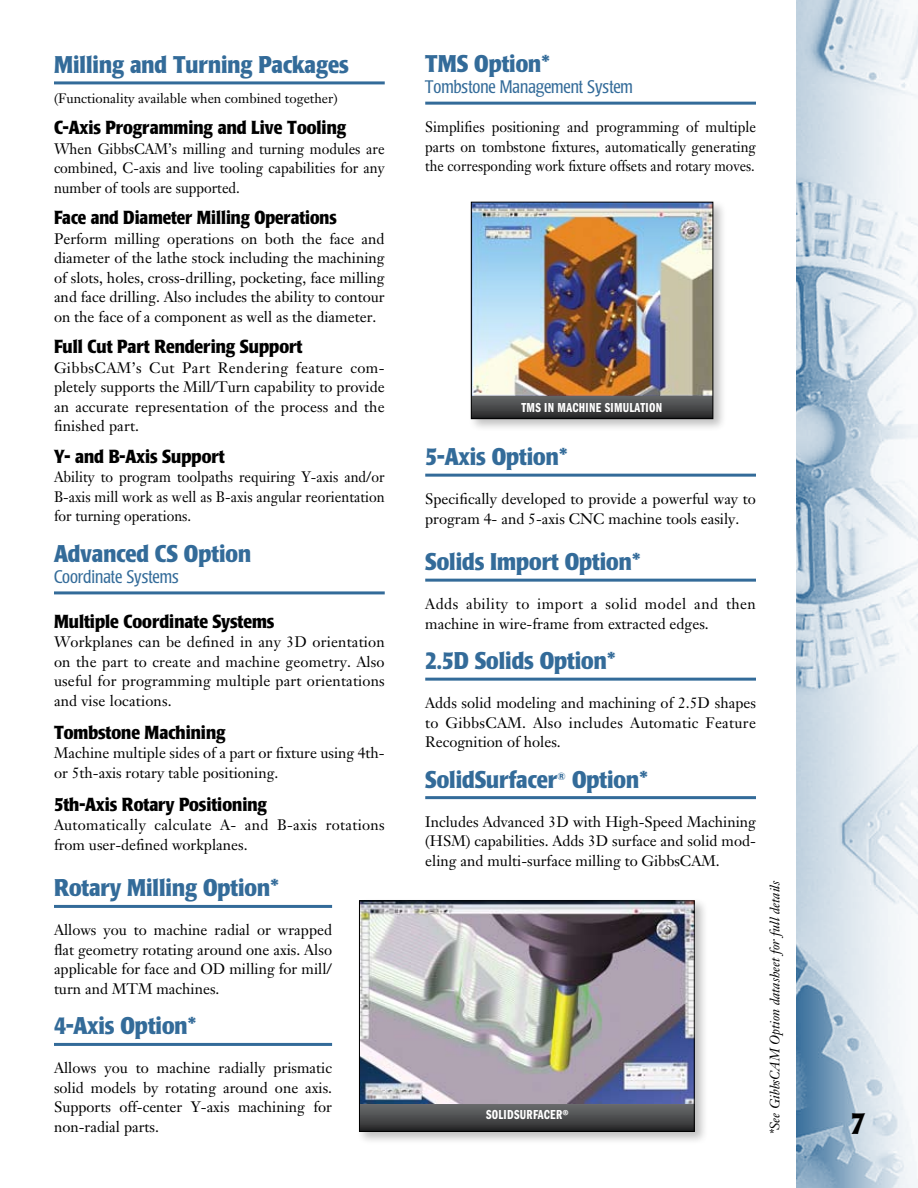
<style>
.page{position:relative;width:918px;height:1188px;background:#fff}
.page>*{position:absolute;margin:0;border:0;box-sizing:border-box;transform-origin:0 0}
.t1{font:700 condensed 30px "Poppl Laudatio";color:#000}
.t2{font:700 condensed 24px "Poppl Laudatio";color:#336b99}
.t3{font:700 condensed 18.75px "Poppl Laudatio";color:#000}
.t4{font:300 condensed 18px "Poppl Laudatio";color:#336b99}
.t5{font:15px/19.5px "Janson Text";color:#000;text-align:justify}
.t6{font:15px/19.5px "Janson Text";color:#000;text-align:justify;scale:.95 1}
.t7{font:15px/19.5px "Janson Text";letter-spacing:.02em;color:#000}
.t8{font:13.5px "Janson Text";color:#000}
.t9{font:italic 13.5px "Janson Text";color:#000}
.t10{font:13.5px "Franklin Gothic Demi Cmpr";letter-spacing:.02em;color:#fff}
.t11{font:700 condensed 10.5px "Poppl Laudatio";color:#336b99}
.s1{font-stretch:normal}
</style>
<div class="page">
<img style="left:796px;top:0;width:122px;height:1188px">
<hr style="left:54px;top:81px;width:331px;height:3px;background:#336b99">
<hr style="left:54px;top:591px;width:331px;height:3px;background:#336b99">
<hr style="left:54px;top:905px;width:278px;height:3px;background:#336b99">
<hr style="left:54px;top:1043px;width:278px;height:3px;background:#336b99">
<hr style="left:425px;top:102px;width:331px;height:3px;background:#336b99">
<hr style="left:425px;top:474px;width:331px;height:3px;background:#336b99">
<hr style="left:425px;top:579px;width:331px;height:3px;background:#336b99">
<hr style="left:425px;top:678px;width:331px;height:3px;background:#336b99">
<hr style="left:425px;top:796px;width:331px;height:3px;background:#336b99">
<div style="left:468px;top:199px;width:266px;height:240px;background:#000;opacity:.25"></div>
<svg style="left:473px;top:395px;width:238px;height:22px;background:#4c4c4d"></svg>
<img style="left:473px;top:204px;width:238px;height:191px">
<div style="left:471px;top:202px;width:242px;height:217px;border:1px solid #000"></div>
<div style="left:356px;top:898px;width:359px;height:253px;background:#000;opacity:.25"></div>
<svg style="left:361px;top:1104px;width:332px;height:26px;background:#4b4c4d"></svg>
<img style="left:361px;top:902px;width:332px;height:202px">
<div style="left:359px;top:900px;width:336px;height:232px;border:1px solid #000"></div>
<h2 class="t2" style="left:54px;top:51px;width:296px">Milling and Turning Packages</h2>
<p class="t8" style="left:54px;top:90px;width:285px">(Functionality available when combined together)</p>
<p class="t3" style="left:54px;top:117px;width:294px">C-Axis Programming and Live Tooling</p>
<p class="t6" style="left:54px;top:139px;width:350px">When GibbsCAM’s milling and turning modules are combined, C-axis and live tooling capabilities for any number of tools are supported.</p>
<p class="t3" style="left:54px;top:207px;width:284px">Face and Diameter Milling Operations</p>
<p class="t5" style="left:54px;top:229px;width:332px">Perform milling operations on both the face and diameter of the lathe stock including the machining of slots, holes, cross-drilling, pocketing, face milling and face drilling. Also includes the ability to contour on the face of a component as well as the diameter.</p>
<p class="t3" style="left:54px;top:336px;width:250px">Full Cut Part Rendering Support</p>
<p class="t5" style="left:54px;top:358px;width:332px">GibbsCAM’s Cut Part Rendering feature com&shy;pletely supports the Mill/Turn capability to provide an accurate representation of the process and the finished part.</p>
<p class="t3" style="left:54px;top:446px;width:172px">Y- and B-Axis Support</p>
<p class="t6" style="left:54px;top:467px;width:350px">Ability to program toolpaths requiring Y-axis and/or B-axis mill work as well as B-axis angular reorientation for turning operations.</p>
<h2 class="t2" style="left:54px;top:540px;width:199px">Advanced CS Option</h2>
<p class="t4" style="left:54px;top:567px;width:126px">Coordinate Systems</p>
<p class="t3" style="left:54px;top:611px;width:222px">Multiple Coordinate Systems</p>
<p class="t5" style="left:54px;top:632px;width:332px">Workplanes can be defined in any 3D orientation on the part to create and machine geometry. Also useful for programming multiple part orientations and vise locations.</p>
<p class="t3" style="left:54px;top:722px;width:173px">Tombstone Machining</p>
<p class="t5" style="left:54px;top:743px;width:332px">Machine multiple sides of a part or fixture using 4th&shy;or 5th-axis rotary table positioning.</p>
<p class="t3" style="left:54px;top:794px;width:214px">5th-Axis Rotary Positioning</p>
<p class="t7" style="left:54px;top:815px;width:332px">Automatically calculate A- and B-axis rotations from user-defined workplanes.</p>
<h2 class="t2" style="left:54px;top:874px;width:227px">Rotary Milling Option<span class="s1">*</span></h2>
<p class="t5" style="left:54px;top:920px;width:280px">Allows you to machine radial or wrapped flat geometry rotating around one axis. Also applicable for face and OD milling for mill/ turn and MTM machines.</p>
<h2 class="t2" style="left:54px;top:1012px;width:144px">4-Axis Option<span class="s1">*</span></h2>
<p class="t5" style="left:54px;top:1058px;width:280px">Allows you to machine radially prismatic solid models by rotating around one axis.<br>Supports off-center Y-axis machining for non-radial parts.</p>
<h2 class="t2" style="left:425px;top:50px;width:127px">TMS Option<span class="s1">*</span></h2>
<p class="t4" style="left:425px;top:77px;width:209px">Tombstone Management System</p>
<p class="t6" style="left:425px;top:117px;width:350px">Simplifies positioning and programming of multiple parts on tombstone fixtures, automatically generating the corresponding work fixture offsets and rotary moves.</p>
<p class="t10" style="left:522px;top:400px;width:142px">TMS IN MACHINE SIMULATION</p>
<h2 class="t2" style="left:425px;top:443px;width:144px">5-Axis Option<span class="s1">*</span></h2>
<p class="t5" style="left:425px;top:489px;width:332px">Specifically developed to provide a powerful way to program 4- and 5-axis CNC machine tools easily.</p>
<h2 class="t2" style="left:425px;top:548px;width:217px">Solids Import Option<span class="s1">*</span></h2>
<p class="t5" style="left:425px;top:594px;width:332px">Adds ability to import a solid model and then machine in wire-frame from extracted edges.</p>
<h2 class="t2" style="left:425px;top:647px;width:192px">2.5D Solids Option<span class="s1">*</span></h2>
<p class="t5" style="left:425px;top:693px;width:332px">Adds solid modeling and machining of 2.5D shapes to GibbsCAM. Also includes Automatic Feature Recognition of holes.</p>
<h2 class="t2" style="left:425px;top:765px;width:134px">SolidSurfacer</h2>
<p class="t11" style="left:557px;top:770px;width:10px">®</p>
<h2 class="t2" style="left:572px;top:765px;width:78px">Option<span class="s1">*</span></h2>
<p class="t5" style="left:425px;top:811px;width:332px">Includes Advanced 3D with High-Speed Machining (HSM) capabilities. Adds 3D surface and solid mod&shy;eling and multi-surface milling to GibbsCAM.</p>
<p class="t10" style="left:486px;top:1107px;width:84px">SOLIDSURFACER®</p>
<p class="t9" style="left:767px;top:1135px;width:256px;rotate:-90deg">*See GibbsCAM Option datasheet for full details</p>
<h1 class="t1" style="left:850px;top:1106px;width:16px">7</h1>
</div>
